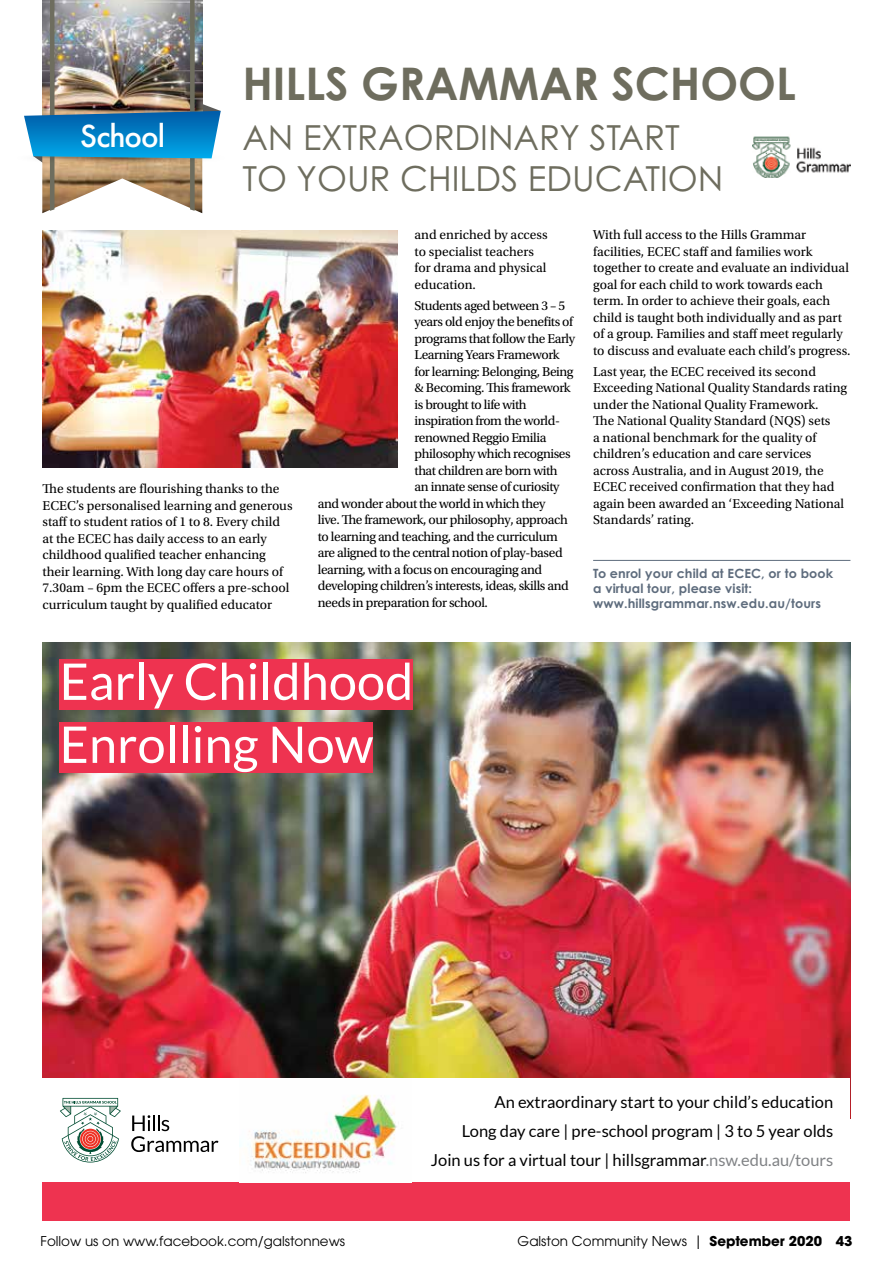
<style>
.page{position:relative;width:893px;height:1263px;background:#fff}
.page>*{position:absolute;margin:0;border:0;box-sizing:border-box;transform-origin:0 0}
.t1{font:50.55px/63px "Lato";color:#fff}
.t2{font:700 45px "Century Gothic Pro";color:#6e6d5e}
.t3{font:34.5px/41.4px "Century Gothic Pro";color:#6e6d5e}
.t4{font:500 33.15px "Futura PT";letter-spacing:-.025em;color:#fff}
.t5{font:16.5px/29.1px "Lato";color:#000;text-align:right}
.t6{font:13.5px/16.5px "Utopia Std";color:#000}
.t7{font:13.5px "Utopia Std";letter-spacing:-.03em;color:#000}
.t8{font:13.5px "ITC Avant Garde Pro";color:#000}
.t9{font:700 12.75px/15.3px "Century Gothic Pro";letter-spacing:.01em;color:#5e6c7d}
.s1{color:#808285}
.s2{font-weight:700}
</style>
<div class="page">
<img style="left:24px;top:0;width:197px;height:211px">
<img style="left:43px;top:642px;width:807px;height:436px">
<div style="left:43px;top:1111px;width:807px;height:109px;background:#ee3350"></div>
<div style="left:43px;top:1078px;width:807px;height:104px;background:#fff"></div>
<svg style="left:131px;top:1115px;width:87px;height:37px"></svg>
<svg style="left:60px;top:1098px;width:61px;height:64px"></svg>
<img style="left:249px;top:1094px;width:148px;height:79px">
<div style="left:60px;top:659px;width:353px;height:51px;background:#ee3350"></div>
<div style="left:60px;top:722px;width:313px;height:51px;background:#ee3350"></div>
<hr style="left:593px;top:560px;width:257px;height:1px;background:#5e6c7d">
<img style="left:43px;top:231px;width:355px;height:236px">
<img style="left:752px;top:136px;width:98px;height:42px">
<h3 class="t4" style="left:80px;top:116px;width:87px">School</h3>
<h2 class="t2" style="left:242px;top:56px;width:555px">HILLS GRAMMAR SCHOOL</h2>
<h3 class="t3" style="left:242px;top:116px;width:483px">AN EXTRAORDINARY START<br>TO YOUR CHILDS EDUCATION</h3>
<p class="t6" style="left:43px;top:481px;width:252px">The students are flourishing thanks to the ECEC’s personalised learning and generous staff to student ratios of 1 to 8. Every child at the ECEC has daily access to an early childhood qualified teacher enhancing their learning. With long day care hours of 7.30am – 6pm the ECEC offers a pre-school curriculum taught by qualified educator</p>
<p class="t6" style="left:415px;top:227px;width:135px">and enriched by access to specialist teachers for drama and physical education.</p>
<p class="t7" style="left:415px;top:298px;width:152px">Students aged between 3 – 5</p>
<p class="t7" style="left:415px;top:314px;width:160px">years old enjoy the benefits of</p>
<p class="t7" style="left:415px;top:331px;width:162px">programs that follow the Early</p>
<p class="t7" style="left:415px;top:347px;width:146px">Learning Years Framework</p>
<p class="t7" style="left:415px;top:364px;width:161px">for learning: Belonging, Being</p>
<p class="t7" style="left:415px;top:380px;width:158px">&amp; Becoming. This framework</p>
<p class="t7" style="left:415px;top:397px;width:114px">is brought to life with</p>
<p class="t7" style="left:415px;top:413px;width:147px">inspiration from the world-</p>
<p class="t7" style="left:415px;top:430px;width:133px">renowned Reggio Emilia</p>
<p class="t7" style="left:415px;top:446px;width:158px">philosophy which recognises</p>
<p class="t7" style="left:415px;top:463px;width:145px">that children are born with</p>
<p class="t7" style="left:415px;top:479px;width:147px">an innate sense of curiosity</p>
<p class="t7" style="left:318px;top:496px;width:229px">and wonder about the world in which they</p>
<p class="t7" style="left:318px;top:512px;width:251px">live. The framework, our philosophy, approach</p>
<p class="t7" style="left:318px;top:529px;width:241px">to learning and teaching, and the curriculum</p>
<p class="t7" style="left:318px;top:545px;width:246px">are aligned to the central notion of play-based</p>
<p class="t7" style="left:318px;top:562px;width:226px">learning, with a focus on encouraging and</p>
<p class="t7" style="left:318px;top:578px;width:253px">developing children’s interests, ideas, skills and</p>
<p class="t7" style="left:318px;top:595px;width:172px">needs in preparation for school.</p>
<p class="t6" style="left:593px;top:227px;width:259px">With full access to the Hills Grammar facilities, ECEC staff and families work together to create and evaluate an individual goal for each child to work towards each term. In order to achieve their goals, each child is taught both individually and as part of a group. Families and staff meet regularly to discuss and evaluate each child’s progress.</p>
<p class="t6" style="left:593px;top:363px;width:255px">Last year, the ECEC received its second Exceeding National Quality Standards rating under the National Quality Framework.<br>The National Quality Standard (NQS) sets<br>a national benchmark for the quality of children’s education and care services across Australia, and in August 2019, the ECEC received confirmation that they had again been awarded an ‘Exceeding National Standards’ rating.</p>
<p class="t9" style="left:593px;top:565px;width:242px">To enrol your child at ECEC, or to book a virtual tour, please visit: www.hillsgrammar.nsw.edu.au/tours</p>
<h1 class="t1" style="left:60px;top:650px;width:355px">Early Childhood<br>Enrolling Now</h1>
<p class="t5" style="left:431px;top:1087px;width:404px">An extraordinary start to your child’s education<br>Long day care | pre-school program | 3 to 5 year olds<br>Join us for a virtual tour | hillsgrammar<span class="s1">.nsw.edu.au/tours</span></p>
<p class="t8" style="left:40px;top:1232px;width:306px">Follow us on www.facebook.com/galstonnews</p>
<p class="t8" style="left:518px;top:1232px;width:336px">Galston Community News | <span class="s2">September 2020 43</span></p>
</div>
